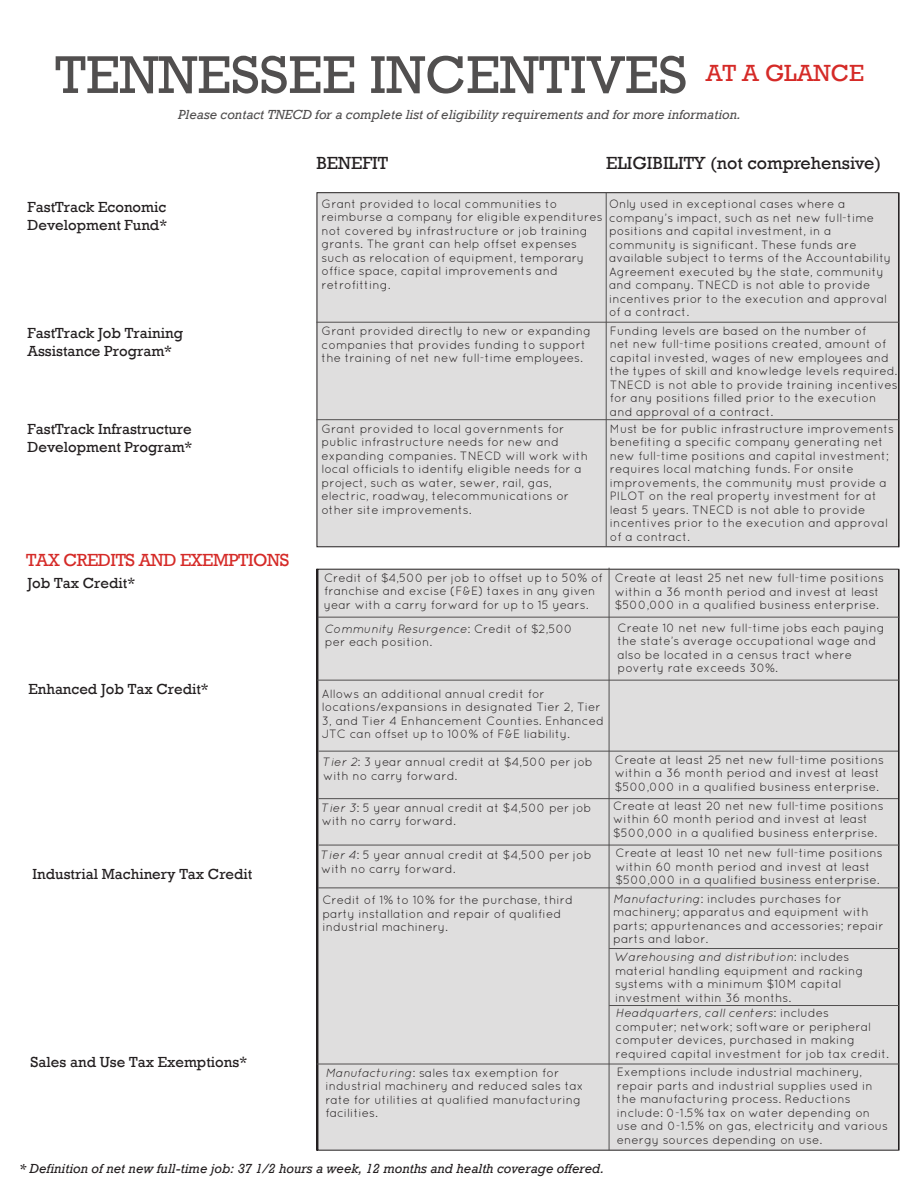
<style>
.page{position:relative;width:918px;height:1188px;background:#fff}
.page>*{position:absolute;margin:0;border:0;box-sizing:border-box;transform-origin:0 0}
.t1{font:54px "Rockwell";color:#514f4f}
.t2{font:24px "Rockwell";color:#d52a27}
.t3{font:18px "Rockwell";color:#231f20}
.t4{font:18px "Rockwell";letter-spacing:-.025em;color:#d52a27}
.t5{font:15px/18px "Rockwell";color:#231f20}
.t6{font:italic 13.5px "Rockwell";color:#514f4f}
.t7{font:italic 13.5px "Rockwell";color:#231f20}
.t8{font:12px/13.5px "Quicksand";color:#231f20}
.s1{font-style:italic}
</style>
<div class="page">
<div style="left:316px;top:192px;width:584px;height:356px;background:#dfdede"></div>
<div style="left:316px;top:568px;width:584px;height:583px;background:#dfdede"></div>
<hr style="left:898px;top:193px;width:1px;height:346px;background:#323031">
<hr style="left:316px;top:322px;width:583px;height:1px;background:#514f4f">
<hr style="left:316px;top:419px;width:583px;height:1px;background:#514f4f">
<hr style="left:317px;top:680px;width:582px;height:1px;background:#514f4f">
<hr style="left:606px;top:193px;width:1px;height:354px;background:#514f4f">
<hr style="left:609px;top:948px;width:290px;height:1px;background:#514f4f">
<hr style="left:609px;top:1005px;width:290px;height:1px;background:#514f4f">
<hr style="left:317px;top:1064px;width:582px;height:1px;background:#514f4f">
<hr style="left:609px;top:568px;width:1px;height:582px;background:#514f4f">
<hr style="left:318px;top:888px;width:581px;height:1px;background:#514f4f">
<hr style="left:319px;top:798px;width:579px;height:1px;background:#514f4f">
<hr style="left:319px;top:751px;width:579px;height:1px;background:#514f4f">
<hr style="left:319px;top:845px;width:580px;height:1px;background:#514f4f">
<hr style="left:318px;top:617px;width:581px;height:1px;background:#514f4f">
<h1 class="t1" style="left:55px;top:44px;width:634px">TENNESSEE INCENTIVES</h1>
<h2 class="t2" style="left:706px;top:59px;width:160px">AT A GLANCE</h2>
<p class="t6" style="left:178px;top:106px;width:564px">Please contact TNECD for a complete list of eligibility requirements and for more information.</p>
<p class="t5" style="left:28px;top:198px;width:141px">FastTrack Economic<br>Development Fund*</p>
<p class="t5" style="left:28px;top:324px;width:157px">FastTrack Job Training<br>Assistance Program*</p>
<p class="t5" style="left:28px;top:420px;width:166px">FastTrack Infrastructure<br>Development Program*</p>
<h3 class="t4" style="left:26px;top:549px;width:265px">TAX CREDITS AND EXEMPTIONS</h3>
<p class="t5" style="left:28px;top:574px;width:109px">Job Tax Credit*</p>
<h3 class="t3" style="left:316px;top:152px;width:73px">BENEFIT</h3>
<h3 class="t3" style="left:606px;top:152px;width:277px">ELIGIBILITY (not comprehensive)</h3>
<p class="t8" style="left:322px;top:197px;width:283px">Grant provided to local communities to reimburse a company for eligible expenditures not covered by infrastructure or job training grants. The grant can help offset expenses such as relocation of equipment, temporary office space, capital improvements and retrofitting.</p>
<p class="t8" style="left:322px;top:324px;width:271px">Grant provided directly to new or expanding companies that provides funding to support the training of net new full-time employees.</p>
<p class="t8" style="left:609px;top:197px;width:284px">Only used in exceptional cases where a company’s impact, such as net new full-time positions and capital investment, in a community is significant. These funds are available subject to terms of the Accountability Agreement executed by the state, community and company. TNECD is not able to provide incentives prior to the execution and approval of a contract.</p>
<p class="t8" style="left:610px;top:324px;width:289px">Funding levels are based on the number of<br>net new full-time positions created, amount of capital invested, wages of new employees and the types of skill and knowledge levels required.<br>TNECD is not able to provide training incentives for any positions filled prior to the execution and approval of a contract.</p>
<p class="t8" style="left:610px;top:422px;width:286px">Must be for public infrastructure improvements benefiting a specific company generating net new full-time positions and capital investment; requires local matching funds. For onsite improvements, the community must provide a PILOT on the real property investment for at least 5 years. TNECD is not able to provide incentives prior to the execution and approval of a contract.</p>
<p class="t8" style="left:321px;top:422px;width:268px">Grant provided to local governments for public infrastructure needs for new and expanding companies. TNECD will work with local officials to identify eligible needs for a project, such as water, sewer, rail, gas, electric, roadway, telecommunications or other site improvements.</p>
<p class="t8" style="left:324px;top:571px;width:280px">Credit of $4,500 per job to offset up to 50% of franchise and excise (F&amp;E) taxes in any given year with a carry forward for up to 15 years.</p>
<p class="t8" style="left:615px;top:571px;width:271px">Create at least 25 net new full-time positions within a 36 month period and invest at least $500,000 in a qualified business enterprise.</p>
<p class="t8" style="left:325px;top:622px;width:249px"><span class="s1">Community Resurgence</span>: Credit of $2,500 per each position.</p>
<p class="t8" style="left:617px;top:621px;width:269px">Create 10 net new full-time jobs each paying the state’s average occupational wage and also be located in a census tract where poverty rate exceeds 30%.</p>
<p class="t5" style="left:28px;top:680px;width:182px">Enhanced Job Tax Credit*</p>
<p class="t8" style="left:322px;top:687px;width:284px">Allows an additional annual credit for locations/expansions in designated Tier 2, Tier 3, and Tier 4 Enhancement Counties. Enhanced JTC can offset up to 100% of F&amp;E liability.</p>
<p class="t5" style="left:33px;top:865px;width:221px">Industrial Machinery Tax Credit</p>
<p class="t8" style="left:323px;top:755px;width:271px"><span class="s1">Tier 2</span>: 3 year annual credit at $4,500 per job with no carry forward.</p>
<p class="t8" style="left:322px;top:800px;width:271px"><span class="s1">Tier 3</span>: 5 year annual credit at $4,500 per job with no carry forward.</p>
<p class="t8" style="left:321px;top:848px;width:272px"><span class="s1">Tier 4</span>: 5 year annual credit at $4,500 per job with no carry forward.</p>
<p class="t8" style="left:615px;top:752px;width:271px">Create at least 25 net new full-time positions within a 36 month period and invest at least $500,000 in a qualified business enterprise.</p>
<p class="t8" style="left:613px;top:799px;width:272px">Create at least 20 net new full-time positions within 60 month period and invest at least $500,000 in a qualified business enterprise.</p>
<p class="t8" style="left:615px;top:846px;width:269px">Create at least 10 net new full-time positions within 60 month period and invest at least $500,000 in a qualified business enterprise.</p>
<p class="t8" style="left:322px;top:893px;width:252px">Credit of 1% to 10% for the purchase, third party installation and repair of qualified industrial machinery.</p>
<p class="t8" style="left:613px;top:892px;width:272px"><span class="s1">Manufacturing</span>: includes purchases for machinery; apparatus and equipment with parts; appurtenances and accessories; repair parts and labor.</p>
<p class="t8" style="left:615px;top:950px;width:250px"><span class="s1">Warehousing and distribution</span>: includes material handling equipment and racking systems with a minimum $10M capital investment within 36 months.</p>
<p class="t8" style="left:615px;top:1006px;width:275px"><span class="s1">Headquarters, call centers</span>: includes computer; network; software or peripheral computer devices, purchased in making required capital investment for job tax credit.</p>
<p class="t5" style="left:31px;top:1053px;width:218px">Sales and Use Tax Exemptions*</p>
<p class="t8" style="left:325px;top:1066px;width:260px"><span class="s1">Manufacturing</span>: sales tax exemption for industrial machinery and reduced sales tax rate for utilities at qualified manufacturing facilities.</p>
<p class="t8" style="left:617px;top:1065px;width:273px">Exemptions include industrial machinery, repair parts and industrial supplies used in the manufacturing process. Reductions include: 0-1.5% tax on water depending on use and 0-1.5% on gas, electricity and various energy sources depending on use.</p>
<p class="t7" style="left:19px;top:1160px;width:587px">* Definition of net new full-time job: 37 1/2 hours a week, 12 months and health coverage offered.</p>
</div>
